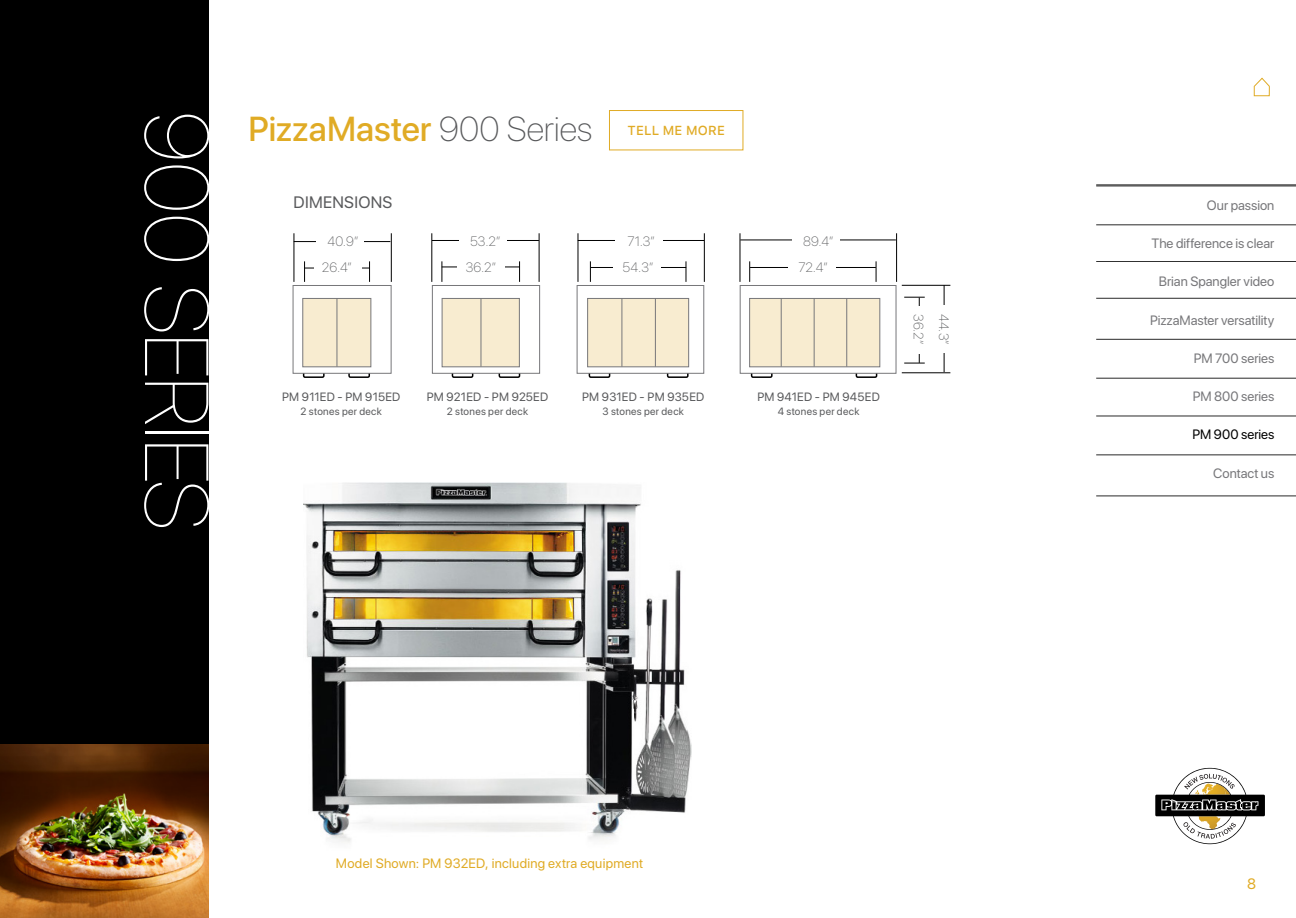
<style>
.page{position:relative;width:1296px;height:918px;background:#fff}
.page>*{position:absolute;margin:0;border:0;box-sizing:border-box;transform-origin:0 0}
.t1{font:200 90px "SF Pro Display";letter-spacing:-.01em;color:#fff}
.t2{font:500 34.5px "SF Pro Display";color:#e0ab25}
.t3{font:16.5px "SF Pro Display";letter-spacing:.02em;color:#58595b}
.t4{font:15px "SF Pro Display";color:#e0ab25}
.t5{font:13.5px "SF Pro Display";color:#77777a}
.t6{font:100 13.5px/26.7px "SF Pro Display";letter-spacing:.01em;color:#58595b;text-align:center}
.t7{font:13.5px "SF Pro Display";letter-spacing:.02em;color:#e0ab25}
.t8{font:13.5px "SF Pro Display";color:#000}
.t9{font:500 13.05px "SF Pro Text";letter-spacing:.015em;color:#e0ab25}
.t10{font:12px "SF Pro Display";letter-spacing:.02em;color:#58595b}
.t11{font:10.5px "SF Pro Display";letter-spacing:.03em;color:#58595b}
.s1{font-weight:100;color:#58595b}
</style>
<div class="page">
<svg style="left:1155px;top:768px;width:110px;height:76px"></svg>
<div style="left:0;top:0;width:209px;height:918px;background:#000"></div>
<img style="left:0;top:744px;width:209px;height:174px">
<svg style="left:1253px;top:77px;width:17px;height:11px"></svg>
<div style="left:1254px;top:86px;width:16px;height:10px;border:1px solid #e0ab25"></div>
<hr style="left:1096px;top:186px;width:200px;height:1px;background:#000">
<div style="left:609px;top:110px;width:134px;height:40px;border:1px solid #e0ab25"></div>
<hr style="left:1096px;top:225px;width:200px;height:1px;background:#000">
<hr style="left:1096px;top:185px;width:200px;height:1px;background:#000">
<hr style="left:1096px;top:261px;width:200px;height:1px;background:#000">
<hr style="left:1096px;top:298px;width:200px;height:1px;background:#000">
<hr style="left:1096px;top:339px;width:200px;height:1px;background:#000">
<hr style="left:1096px;top:378px;width:200px;height:1px;background:#000">
<hr style="left:1096px;top:416px;width:200px;height:1px;background:#000">
<hr style="left:1096px;top:455px;width:200px;height:1px;background:#000">
<hr style="left:1096px;top:496px;width:200px;height:1px;background:#000">
<div style="left:302px;top:298px;width:69px;height:69px;background:#f8ecd0;border:1px solid #77777a"></div>
<hr style="left:337px;top:298px;width:1px;height:69px;background:#77777a">
<div style="left:303px;top:369px;width:22px;height:9px;border:2px solid #000;border-radius:2px"></div>
<div style="left:301px;top:368px;width:25px;height:5px;background:#fff"></div>
<div style="left:348px;top:369px;width:22px;height:9px;border:2px solid #000;border-radius:2px"></div>
<div style="left:346px;top:368px;width:25px;height:5px;background:#fff"></div>
<div style="left:293px;top:285px;width:99px;height:89px;border:1px solid #77777a"></div>
<svg style="left:304px;top:261px;width:1px;height:21px"></svg>
<hr style="left:294px;top:233px;width:1px;height:49px;background:#000">
<hr style="left:305px;top:268px;width:64px;height:1px;background:#000">
<hr style="left:294px;top:241px;width:96px;height:1px;background:#000">
<hr style="left:391px;top:233px;width:1px;height:49px;background:#000">
<svg style="left:369px;top:261px;width:1px;height:21px"></svg>
<div style="left:442px;top:298px;width:78px;height:69px;background:#f8ecd0;border:1px solid #77777a"></div>
<hr style="left:481px;top:298px;width:1px;height:69px;background:#77777a">
<div style="left:452px;top:369px;width:21px;height:9px;border:2px solid #000;border-radius:2px"></div>
<div style="left:450px;top:368px;width:25px;height:5px;background:#fff"></div>
<div style="left:499px;top:369px;width:21px;height:9px;border:2px solid #000;border-radius:2px"></div>
<div style="left:497px;top:368px;width:25px;height:5px;background:#fff"></div>
<div style="left:432px;top:285px;width:108px;height:89px;border:1px solid #77777a"></div>
<hr style="left:442px;top:267px;width:78px;height:1px;background:#000">
<hr style="left:432px;top:240px;width:107px;height:1px;background:#000">
<hr style="left:432px;top:233px;width:1px;height:49px;background:#000">
<hr style="left:539px;top:233px;width:1px;height:49px;background:#000">
<svg style="left:442px;top:261px;width:1px;height:21px"></svg>
<svg style="left:519px;top:261px;width:1px;height:21px"></svg>
<div style="left:587px;top:298px;width:102px;height:69px;background:#f8ecd0;border:1px solid #77777a"></div>
<hr style="left:622px;top:298px;width:1px;height:69px;background:#77777a">
<hr style="left:655px;top:298px;width:1px;height:69px;background:#77777a">
<div style="left:589px;top:369px;width:21px;height:9px;border:2px solid #000;border-radius:2px"></div>
<div style="left:587px;top:368px;width:25px;height:5px;background:#fff"></div>
<div style="left:667px;top:369px;width:22px;height:9px;border:2px solid #000;border-radius:2px"></div>
<div style="left:665px;top:368px;width:25px;height:5px;background:#fff"></div>
<div style="left:577px;top:285px;width:127px;height:89px;border:1px solid #77777a"></div>
<hr style="left:591px;top:267px;width:95px;height:1px;background:#000">
<hr style="left:578px;top:240px;width:126px;height:1px;background:#000">
<hr style="left:578px;top:233px;width:1px;height:49px;background:#000">
<hr style="left:704px;top:233px;width:1px;height:49px;background:#000">
<svg style="left:590px;top:261px;width:1px;height:21px"></svg>
<svg style="left:686px;top:261px;width:1px;height:21px"></svg>
<div style="left:749px;top:298px;width:131px;height:69px;background:#f8ecd0;border:1px solid #77777a"></div>
<hr style="left:781px;top:298px;width:1px;height:69px;background:#77777a">
<hr style="left:814px;top:298px;width:1px;height:69px;background:#77777a">
<hr style="left:846px;top:298px;width:1px;height:69px;background:#77777a">
<div style="left:751px;top:369px;width:22px;height:9px;border:2px solid #000;border-radius:2px"></div>
<div style="left:749px;top:368px;width:25px;height:5px;background:#fff"></div>
<div style="left:856px;top:369px;width:21px;height:9px;border:2px solid #000;border-radius:2px"></div>
<div style="left:854px;top:368px;width:25px;height:5px;background:#fff"></div>
<div style="left:740px;top:285px;width:156px;height:89px;border:1px solid #77777a"></div>
<hr style="left:750px;top:267px;width:126px;height:1px;background:#000">
<hr style="left:740px;top:240px;width:156px;height:1px;background:#000">
<hr style="left:740px;top:233px;width:1px;height:49px;background:#000">
<hr style="left:902px;top:285px;width:48px;height:1px;background:#000">
<hr style="left:919px;top:298px;width:1px;height:65px;background:#000">
<hr style="left:944px;top:285px;width:1px;height:87px;background:#000">
<hr style="left:902px;top:373px;width:48px;height:1px;background:#000">
<hr style="left:896px;top:233px;width:1px;height:49px;background:#000">
<svg style="left:749px;top:261px;width:1px;height:21px"></svg>
<svg style="left:904px;top:297px;width:21px;height:1px"></svg>
<svg style="left:904px;top:363px;width:21px;height:1px"></svg>
<svg style="left:876px;top:261px;width:1px;height:21px"></svg>
<div style="left:316px;top:236px;width:47px;height:13px;background:#fff"></div>
<div style="left:315px;top:262px;width:47px;height:13px;background:#fff"></div>
<div style="left:457px;top:261px;width:48px;height:13px;background:#fff"></div>
<div style="left:613px;top:261px;width:48px;height:13px;background:#fff"></div>
<div style="left:788px;top:261px;width:47px;height:13px;background:#fff"></div>
<div style="left:459px;top:235px;width:47px;height:13px;background:#fff"></div>
<div style="left:615px;top:235px;width:47px;height:13px;background:#fff"></div>
<div style="left:792px;top:235px;width:48px;height:13px;background:#fff"></div>
<div style="left:910px;top:307px;width:16px;height:47px;background:#fff"></div>
<div style="left:937px;top:305px;width:13px;height:47px;background:#fff"></div>
<img style="left:303px;top:483px;width:388px;height:360px">
<h1 class="t1" style="left:238px;top:111px;width:420px;rotate:90deg">900 SERIES</h1>
<p class="t9" style="left:628px;top:121px;width:99px">TELL ME MORE</p>
<h2 class="t2" style="left:248px;top:104px;width:345px">PizzaMaster <span class="s1">900 Series</span></h2>
<p class="t3" style="left:294px;top:189px;width:100px">DIMENSIONS</p>
<p class="t6" style="left:322px;top:228px;width:38px">40.9”<br>26.4”</p>
<p class="t6" style="left:470px;top:228px;width:32px">53.2”</p>
<p class="t6" style="left:628px;top:228px;width:29px">71.3”</p>
<p class="t6" style="left:803px;top:228px;width:32px">89.4”</p>
<p class="t6" style="left:466px;top:255px;width:32px">36.2”</p>
<p class="t6" style="left:623px;top:255px;width:32px">54.3”</p>
<p class="t6" style="left:799px;top:255px;width:31px">72.4”</p>
<p class="t10" style="left:282px;top:388px;width:120px">PM 911ED - PM 915ED</p>
<p class="t11" style="left:301px;top:403px;width:83px">2 stones per deck</p>
<p class="t10" style="left:427px;top:388px;width:123px">PM 921ED - PM 925ED</p>
<p class="t11" style="left:447px;top:403px;width:83px">2 stones per deck</p>
<p class="t10" style="left:582px;top:388px;width:124px">PM 931ED - PM 935ED</p>
<p class="t11" style="left:602px;top:403px;width:83px">3 stones per deck</p>
<p class="t10" style="left:757px;top:388px;width:124px">PM 941ED - PM 945ED</p>
<p class="t11" style="left:778px;top:403px;width:83px">4 stones per deck</p>
<p class="t6" style="left:932px;top:314px;width:32px;rotate:90deg">36.2”</p>
<p class="t6" style="left:957px;top:314px;width:32px;rotate:90deg">44.3”</p>
<p class="t7" style="left:336px;top:853px;width:309px">Model Shown: PM 932ED, including extra equipment</p>
<p class="t5" style="left:1207px;top:195px;width:69px">Our passion</p>
<p class="t5" style="left:1152px;top:233px;width:124px">The difference is clear</p>
<p class="t5" style="left:1159px;top:271px;width:117px">Brian Spangler video</p>
<p class="t5" style="left:1150px;top:309px;width:126px">PizzaMaster versatility</p>
<p class="t5" style="left:1194px;top:348px;width:82px">PM 700 series</p>
<p class="t5" style="left:1193px;top:386px;width:83px">PM 800 series</p>
<p class="t8" style="left:1193px;top:424px;width:83px">PM 900 series</p>
<p class="t5" style="left:1213px;top:462px;width:63px">Contact us</p>
<p class="t4" style="left:1247px;top:872px;width:10px">8</p>
</div>
